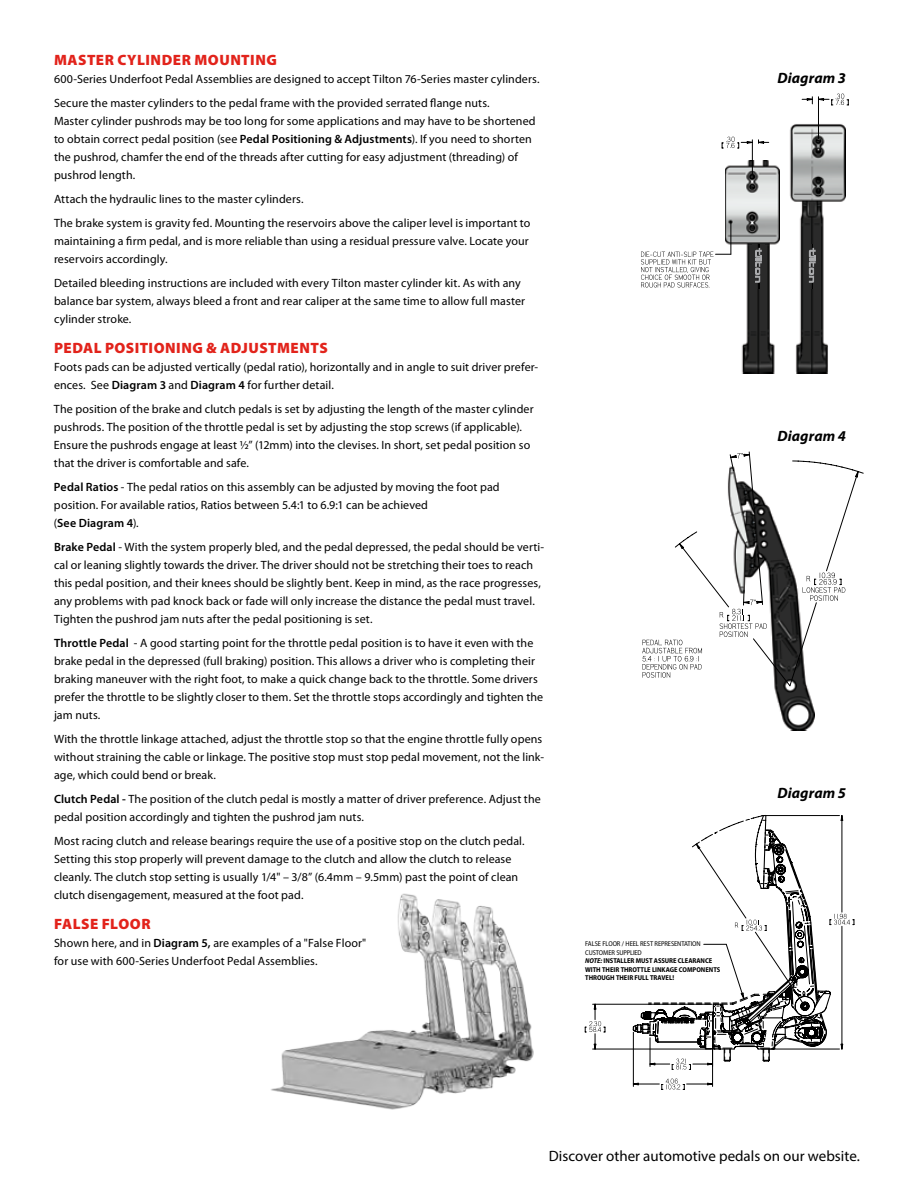
<style>
.page{position:relative;width:918px;height:1188px;background:#fff}
.page>*{position:absolute;margin:0;border:0;box-sizing:border-box;transform-origin:0 0}
.t1{font:900 15px "Myriad Pro";letter-spacing:.03em;color:#e2231b}
.t2{font:15px "Myriad Pro";color:#000}
.t3{font:italic 700 15px "Myriad Pro";letter-spacing:.01em;color:#000}
.t4{font:12px/18px "Myriad Pro";letter-spacing:.01em;color:#000}
.t5{font:700 semi-condensed 7.05px/8.4px "Myriad Pro";letter-spacing:-.005em;color:#000}
.s1{font-weight:600}
.s2{font-weight:400}
.s3{font-style:italic}
</style>
<div class="page">
<img style="left:271px;top:893px;width:263px;height:217px">
<svg style="left:641px;top:94px;width:208px;height:280px"></svg>
<svg style="left:642px;top:452px;width:222px;height:279px"></svg>
<svg style="left:584px;top:815px;width:271px;height:275px"></svg>
<p class="t1" style="left:54px;top:50px;width:224px">MASTER CYLINDER MOUNTING</p>
<p class="t4" style="left:54px;top:67px;width:487px;line-height:24px">600-Series Underfoot Pedal Assemblies are designed to accept Tilton 76-Series master cylinders.<br>Secure the master cylinders to the pedal frame with the provided serrated flange nuts.</p>
<p class="t4" style="left:54px;top:112px;width:483px">Master cylinder pushrods may be too long for some applications and may have to be shortened to obtain correct pedal position (see <span class="s1">Pedal Positioning &amp; Adjustments</span>). If you need to shorten the pushrod, chamfer the end of the threads after cutting for easy adjustment (threading) of pushrod length.</p>
<p class="t4" style="left:54px;top:187px;width:478px;line-height:24px">Attach the hydraulic lines to the master cylinders.<br>The brake system is gravity fed. Mounting the reservoirs above the caliper level is important to</p>
<p class="t4" style="left:54px;top:232px;width:476px">maintaining a firm pedal, and is more reliable than using a residual pressure valve. Locate your reservoirs accordingly.</p>
<p class="t4" style="left:54px;top:274px;width:473px">Detailed bleeding instructions are included with every Tilton master cylinder kit. As with any balance bar system, always bleed a front and rear caliper at the same time to allow full master cylinder stroke.</p>
<p class="t1" style="left:54px;top:338px;width:275px">PEDAL POSITIONING &amp; ADJUSTMENTS</p>
<p class="t4" style="left:54px;top:358px;width:486px">Foots pads can be adjusted vertically (pedal ratio), horizontally and in angle to suit driver prefer&shy;ences. See <span class="s1">Diagram 3</span> and <span class="s1">Diagram 4</span> for further detail.</p>
<p class="t4" style="left:54px;top:400px;width:481px">The position of the brake and clutch pedals is set by adjusting the length of the master cylinder pushrods. The position of the throttle pedal is set by adjusting the stop screws (if applicable).<br>Ensure the pushrods engage at least ½” (12mm) into the clevises. In short, set pedal position so that the driver is comfortable and safe.</p>
<p class="t4" style="left:54px;top:478px;width:447px"><span class="s1">Pedal Ratios</span> - The pedal ratios on this assembly can be adjusted by moving the foot pad position. For available ratios, Ratios between 5.4:1 to 6.9:1 can be achieved<br>(<span class="s1">See Diagram 4</span>).</p>
<p class="t4" style="left:54px;top:538px;width:492px"><span class="s1">Brake Pedal</span> - With the system properly bled, and the pedal depressed, the pedal should be verti&shy;cal or leaning slightly towards the driver. The driver should not be stretching their toes to reach this pedal position, and their knees should be slightly bent. Keep in mind, as the race progresses, any problems with pad knock back or fade will only increase the distance the pedal must travel.<br>Tighten the pushrod jam nuts after the pedal positioning is set.</p>
<p class="t4" style="left:54px;top:634px;width:491px"><span class="s1">Throttle Pedal</span> - A good starting point for the throttle pedal position is to have it even with the brake pedal in the depressed (full braking) position. This allows a driver who is completing their braking maneuver with the right foot, to make a quick change back to the throttle. Some drivers prefer the throttle to be slightly closer to them. Set the throttle stops accordingly and tighten the jam nuts.</p>
<p class="t4" style="left:54px;top:730px;width:492px">With the throttle linkage attached, adjust the throttle stop so that the engine throttle fully opens without straining the cable or linkage. The positive stop must stop pedal movement, not the link&shy;age, which could bend or break.</p>
<p class="t4" style="left:54px;top:790px;width:488px"><span class="s1">Clutch Pedal -</span> The position of the clutch pedal is mostly a matter of driver preference. Adjust the pedal position accordingly and tighten the pushrod jam nuts.</p>
<p class="t4" style="left:54px;top:832px;width:472px">Most racing clutch and release bearings require the use of a positive stop on the clutch pedal.<br>Setting this stop properly will prevent damage to the clutch and allow the clutch to release cleanly. The clutch stop setting is usually 1/4" – 3/8” (6.4mm – 9.5mm) past the point of clean clutch disengagement, measured at the foot pad.</p>
<p class="t1" style="left:54px;top:914px;width:98px">FALSE FLOOR</p>
<p class="t4" style="left:54px;top:934px;width:314px">Shown here, and in <span class="s1">Diagram 5,</span> are examples of a "False Floor" for use with 600-Series Underfoot Pedal Assemblies.</p>
<p class="t5" style="left:585px;top:940px;width:137px"><span class="s2">FALSE FLOOR / HEEL REST REPRESENTATION<br>CUSTOMER SUPPLIED<br></span><span class="s3">NOTE:</span> INSTALLER MUST ASSURE CLEARANCE<br>WITH THEIR THROTTLE LINKAGE COMPONENTS<br>THROUGH THEIR FULL TRAVEL!</p>
<p class="t3" style="left:777px;top:68px;width:70px">Diagram 3</p>
<p class="t3" style="left:777px;top:426px;width:70px">Diagram 4</p>
<p class="t3" style="left:777px;top:784px;width:70px">Diagram 5</p>
<p class="t2" style="left:549px;top:1147px;width:313px">Discover other automotive pedals on our website.</p>
</div>
